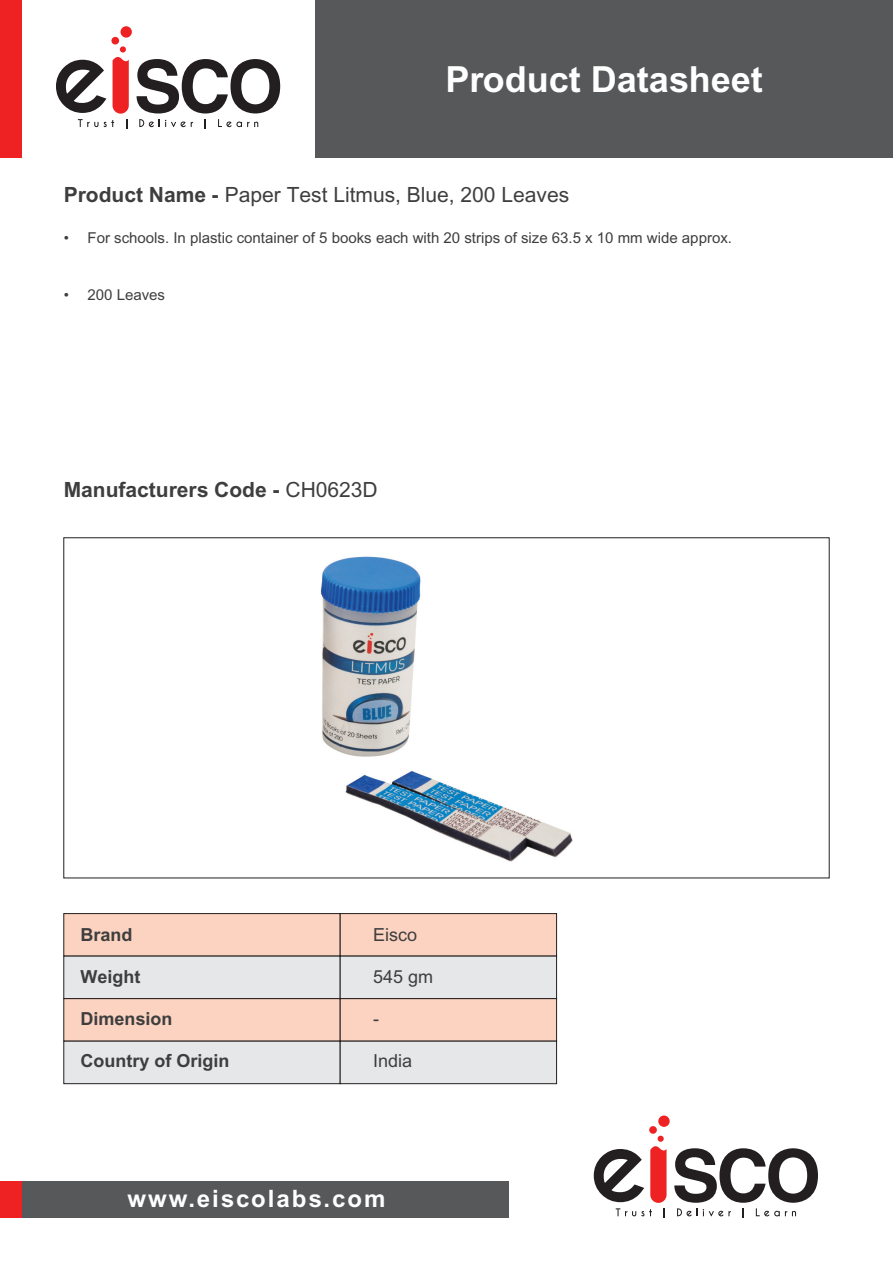
<style>
.page{position:relative;width:893px;height:1263px;background:#fff}
.page>*{position:absolute;margin:0;border:0;box-sizing:border-box;transform-origin:0 0}
.t1{font:700 36px "Arial";color:#fff}
.t2{font:700 24px "Arial";letter-spacing:.08em;color:#fff}
.t3{font:21px "Arial";color:#3e3e3f}
.t4{font:700 21px "Arial";color:#3e3e3f}
.t5{font:700 18px "Arial";color:#3e3e3f}
.t6{font:18px "Arial";color:#3e3e3f}
.t7{font:15px "Arial";color:#3e3e3f}
.s1{font-weight:700}
.s2{font-weight:400}
</style>
<div class="page">
<div style="left:0;top:0;width:21px;height:158px;background:#ee2123"></div>
<div style="left:315px;top:0;width:578px;height:158px;background:#57585a"></div>
<div style="left:0;top:1182px;width:509px;height:36px;background:#57585a"></div>
<div style="left:0;top:1182px;width:21px;height:36px;background:#ee2123"></div>
<div style="left:63px;top:913px;width:278px;height:43px;background:#fcd2c0;border:1px solid #231f20"></div>
<div style="left:63px;top:956px;width:278px;height:43px;background:#e6e7e9"></div>
<div style="left:63px;top:998px;width:278px;height:43px;background:#fcd2c0;border:1px solid #231f20"></div>
<div style="left:63px;top:1041px;width:278px;height:43px;background:#e6e7e9;border:1px solid #231f20"></div>
<div style="left:340px;top:913px;width:217px;height:43px;background:#fcd2c0;border:1px solid #231f20"></div>
<div style="left:340px;top:956px;width:217px;height:43px;background:#e6e7e9"></div>
<div style="left:340px;top:998px;width:217px;height:43px;background:#fcd2c0;border:1px solid #231f20"></div>
<div style="left:340px;top:1041px;width:217px;height:43px;background:#e6e7e9;border:1px solid #231f20"></div>
<svg style="left:139px;top:119px;width:54px;height:8px"></svg>
<svg style="left:218px;top:119px;width:40px;height:8px"></svg>
<div style="left:120px;top:46px;width:6px;height:7px;background:#ee2123;border-radius:50%"></div>
<div style="left:111px;top:37px;width:8px;height:8px;background:#ee2123;border-radius:50%"></div>
<div style="left:121px;top:26px;width:11px;height:12px;background:#ee2123;border-radius:50%"></div>
<svg style="left:137px;top:59px;width:143px;height:54px"></svg>
<svg style="left:56px;top:57px;width:73px;height:72px"></svg>
<div style="left:649px;top:1126px;width:8px;height:8px;background:#ee2123;border-radius:50%"></div>
<div style="left:658px;top:1115px;width:12px;height:12px;background:#ee2123;border-radius:50%"></div>
<svg style="left:674px;top:1148px;width:144px;height:70px"></svg>
<svg style="left:594px;top:1136px;width:73px;height:82px"></svg>
<div style="left:63px;top:537px;width:767px;height:341px;background:#fff;border:1px solid #231f20"></div>
<img style="left:320px;top:556px;width:253px;height:306px">
<h1 class="t1" style="left:445px;top:58px;width:319px">Product Datasheet</h1>
<h3 class="t3" style="left:64px;top:182px;width:507px"><span class="s1">Product Name -</span> Paper Test Litmus, Blue, 200 Leaves</h3>
<p class="t7" style="left:64px;top:229px;width:670px">• For schools. In plastic container of 5 books each with 20 strips of size 63.5 x 10 mm wide approx.</p>
<p class="t7" style="left:64px;top:286px;width:103px">• 200 Leaves</p>
<h3 class="t4" style="left:64px;top:477px;width:315px">Manufacturers Code - <span class="s2">CH0623D</span></h3>
<p class="t5" style="left:80px;top:924px;width:54px">Brand</p>
<p class="t5" style="left:80px;top:966px;width:61px">Weight</p>
<p class="t5" style="left:80px;top:1008px;width:94px">Dimension</p>
<p class="t5" style="left:80px;top:1050px;width:151px">Country of Origin</p>
<p class="t6" style="left:373px;top:925px;width:46px">Eisco</p>
<p class="t6" style="left:373px;top:967px;width:62px">545 gm</p>
<p class="t6" style="left:373px;top:1009px;width:7px">-</p>
<p class="t6" style="left:373px;top:1051px;width:41px">India</p>
<h2 class="t2" style="left:128px;top:1184px;width:259px">www.eiscolabs.com</h2>
</div>
